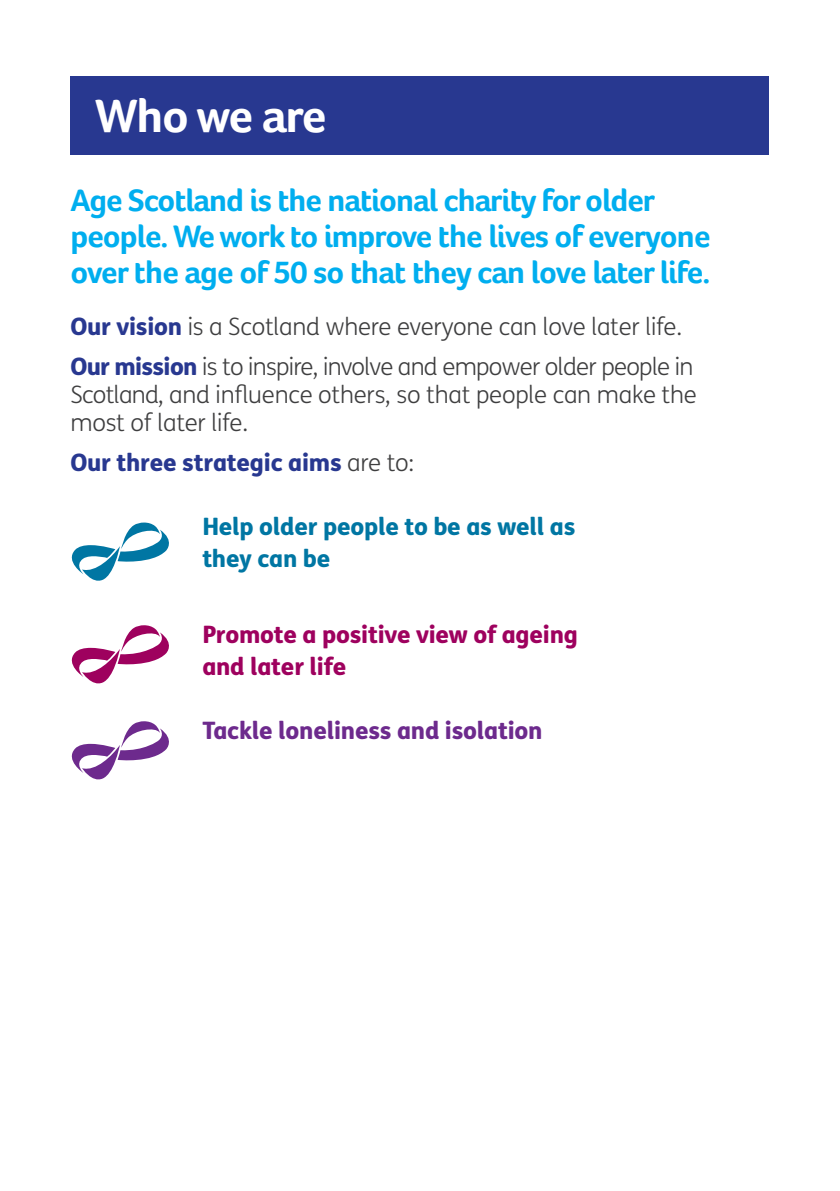
<style>
.page{position:relative;width:840px;height:1191px;background:#fff}
.page>*{position:absolute;margin:0;border:0;box-sizing:border-box;transform-origin:0 0}
.t1{font:700 48px "Foco Age UK";letter-spacing:-.025em;color:#fff}
.t2{font:700 32px/36px "Foco Age UK";letter-spacing:-.03em;color:#00aeef}
.t3{font:300 24px/40.4px "FS Me";letter-spacing:-.03em;color:#3e3e3f}
.t4{font:300 24px/28px "FS Me";letter-spacing:-.01em;color:#3e3e3f}
.t5{font:800 24px/32px "FS Me";letter-spacing:-.01em;color:#9e015e}
.t6{font:800 24px/32px "FS Me";letter-spacing:-.01em;color:#0076a3}
.t7{font:800 24px "FS Me";letter-spacing:-.01em;color:#6d2a8d}
.t8{font:800 24px "FS Me";letter-spacing:-.01em;color:#283890}
.s1{font-weight:800;color:#283890}
.s2{font-weight:300;color:#3e3e3f}
</style>
<div class="page">
<div style="left:70px;top:76px;width:698px;height:78px;background:#283890"></div>
<svg style="left:71px;top:522px;width:98px;height:59px"></svg>
<svg style="left:71px;top:625px;width:98px;height:59px"></svg>
<svg style="left:71px;top:721px;width:98px;height:59px"></svg>
<p class="t1" style="left:95px;top:88px;width:233px">Who we are</p>
<p class="t2" style="left:70px;top:182px;width:641px">Age Scotland is the national charity for older people. We work to improve the lives of everyone over the age of 50 so that they can love later life.</p>
<p class="t3" style="left:70px;top:305px;width:624px"><span class="s1">Our vision</span> is a Scotland where everyone can love later life.<br><span class="s1">Our mission</span> is to inspire, involve and empower older people in</p>
<p class="t4" style="left:70px;top:380px;width:627px">Scotland, and influence others, so that people can make the most of later life.</p>
<p class="t8" style="left:70px;top:444px;width:345px">Our three strategic aims <span class="s2">are to:</span></p>
<p class="t6" style="left:202px;top:509px;width:374px">Help older people to be as well as they can be</p>
<p class="t5" style="left:202px;top:617px;width:377px">Promote a positive view of ageing and later life</p>
<p class="t7" style="left:202px;top:711px;width:341px">Tackle loneliness and isolation</p>
</div>
